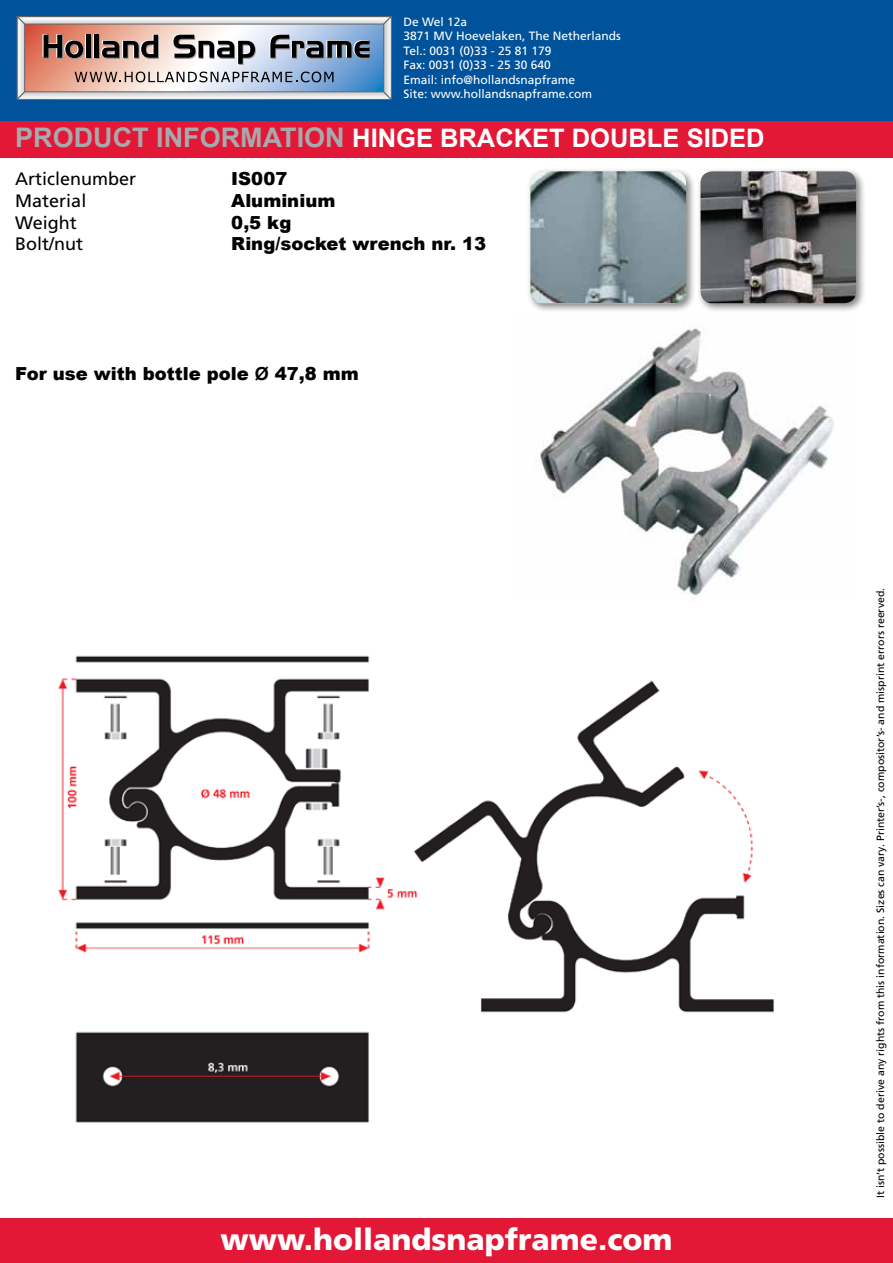
<style>
.page{position:relative;width:893px;height:1263px;background:#fff}
.page>*{position:absolute;margin:0;border:0;box-sizing:border-box;transform-origin:0 0}
.t1{font:900 30px "Frutiger";color:#fff}
.t2{font:700 25.5px "Arial";color:#fff}
.t3{font:900 18px "Arial";color:#000}
.t4{font:18px "Frutiger";color:#000}
.t5{font:12px/14.4px "Frutiger";color:#fff}
.t6{font:10.5px "Frutiger";color:#000}
.s1{font-size:27px;color:#a7a9ac}
.s2{font-weight:700}
</style>
<div class="page">
<div style="left:1px;top:54px;width:892px;height:104px;background:#e31837"></div>
<div style="left:1px;top:0;width:892px;height:120px;background:#00539b"></div>
<svg style="left:17px;top:16px;width:375px;height:84px;background:#b1aaaf"></svg>
<div style="left:0;top:1218px;width:893px;height:45px;background:#e31837"></div>
<div style="left:526px;top:167px;width:170px;height:146px;background:#000;opacity:.5"></div>
<img style="left:530px;top:171px;width:156px;height:132px">
<div style="left:696px;top:167px;width:170px;height:146px;background:#000;opacity:.5"></div>
<img style="left:701px;top:171px;width:155px;height:132px">
<img style="left:58px;top:655px;width:716px;height:468px">
<img style="left:539px;top:328px;width:295px;height:268px">
<p class="t5" style="left:404px;top:14px;width:219px">De Wel 12a<br>3871 MV Hoevelaken, The Netherlands<br>Tel.: 0031 (0)33 - 25 81 179<br>Fax: 0031 (0)33 - 25 30 640<br>Email: info@hollandsnapframe<br>Site: www.hollandsnapframe.com</p>
<h2 class="t2" style="left:15px;top:121px;width:751px"><span class="s1">PRODUCT INFORMATION</span> HINGE BRACKET DOUBLE SIDED</h2>
<h3 class="t4" style="left:15px;top:169px;width:123px">Articlenumber</h3>
<h3 class="t3" style="left:231px;top:169px;width:58px">IS007</h3>
<h3 class="t4" style="left:15px;top:190px;width:73px">Material</h3>
<h3 class="t3" style="left:231px;top:191px;width:106px">Aluminium</h3>
<h3 class="t4" style="left:15px;top:212px;width:63px">Weight</h3>
<h3 class="t3" style="left:231px;top:212px;width:62px">0,5 kg</h3>
<h3 class="t4" style="left:15px;top:233px;width:70px">Bolt/nut</h3>
<h3 class="t3" style="left:231px;top:234px;width:256px">Ring/socket wrench nr. 13</h3>
<h3 class="t3" style="left:15px;top:363px;width:345px">For use with bottle pole <span class="s2">Ø</span> 47,8 mm</h3>
<h1 class="t1" style="left:221px;top:1222px;width:453px">www.hollandsnapframe.com</h1>
<p class="t6" style="left:874px;top:1198px;width:611px;rotate:-90deg">It isn’t possible to derive any rights from this information. Sizes can vary. Printer’s-, compositor’s- and misprint errors reerved.</p>
</div>
